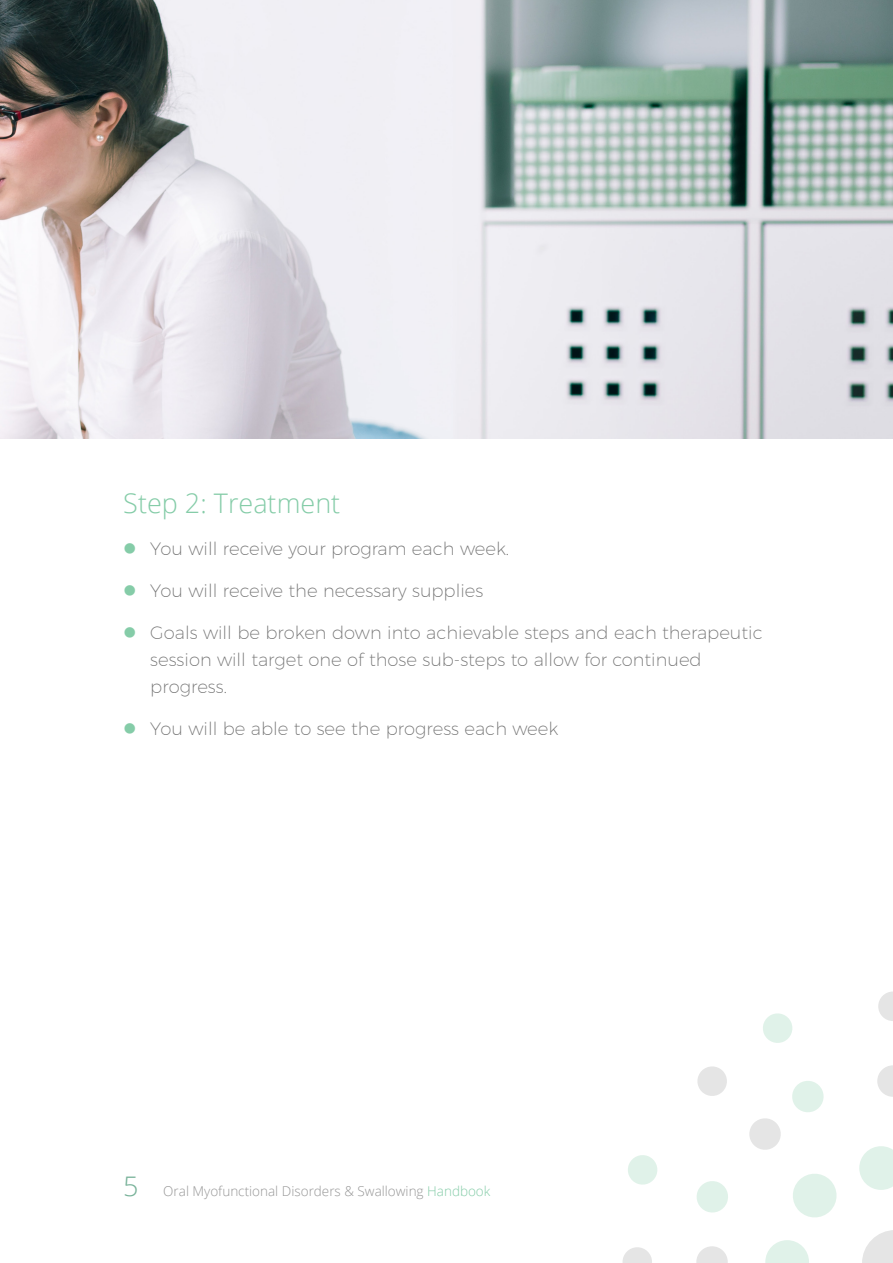
<style>
.page{position:relative;width:893px;height:1263px;background:#fff}
.page>*{position:absolute;margin:0;border:0;box-sizing:border-box;transform-origin:0 0}
.steps_title{font:300 27px "Open Sans";color:#85cca8}
.t1{font:300 27px "Open Sans";color:#78b299}
.t2{font:200 18px/27px "Montserrat";color:#727272}
.t3{font:300 13.5px "Open Sans";color:#969696}
.s1{color:#85cca8}
</style>
<div class="page">
<svg style="left:862px;top:1230px;width:31px;height:33px"></svg>
<svg style="left:878px;top:991px;width:15px;height:30px"></svg>
<svg style="left:877px;top:1065px;width:16px;height:32px"></svg>
<svg style="left:697px;top:1066px;width:30px;height:30px"></svg>
<svg style="left:749px;top:1118px;width:32px;height:32px"></svg>
<svg style="left:622px;top:1247px;width:30px;height:16px"></svg>
<svg style="left:696px;top:1246px;width:32px;height:17px"></svg>
<svg style="left:859px;top:1146px;width:34px;height:44px"></svg>
<svg style="left:793px;top:1174px;width:44px;height:44px"></svg>
<svg style="left:765px;top:1240px;width:44px;height:23px"></svg>
<svg style="left:763px;top:1013px;width:30px;height:30px"></svg>
<svg style="left:792px;top:1081px;width:32px;height:31px"></svg>
<svg style="left:628px;top:1155px;width:30px;height:30px"></svg>
<svg style="left:696px;top:1181px;width:32px;height:32px"></svg>
<img style="left:0;top:0;width:893px;height:438px">
<p class="steps_title" style="left:123px;top:485px;width:218px">Step 2: Treatment</p>
<p class="t2" style="left:150px;top:533px;width:360px">You will receive your program each week.</p>
<p class="t2" style="left:150px;top:575px;width:335px">You will receive the necessary supplies</p>
<p class="t2" style="left:150px;top:617px;width:614px">Goals will be broken down into achievable steps and each therapeutic session will target one of those sub-steps to allow for continued progress.</p>
<p class="t2" style="left:150px;top:713px;width:410px">You will be able to see the progress each week</p>
<h1 class="t1" style="left:123px;top:1168px;width:17px">5</h1>
<p class="t3" style="left:163px;top:1182px;width:329px">Oral Myofunctional Disorders &amp; Swallowing <span class="s1">Handbook</span></p>
</div>
